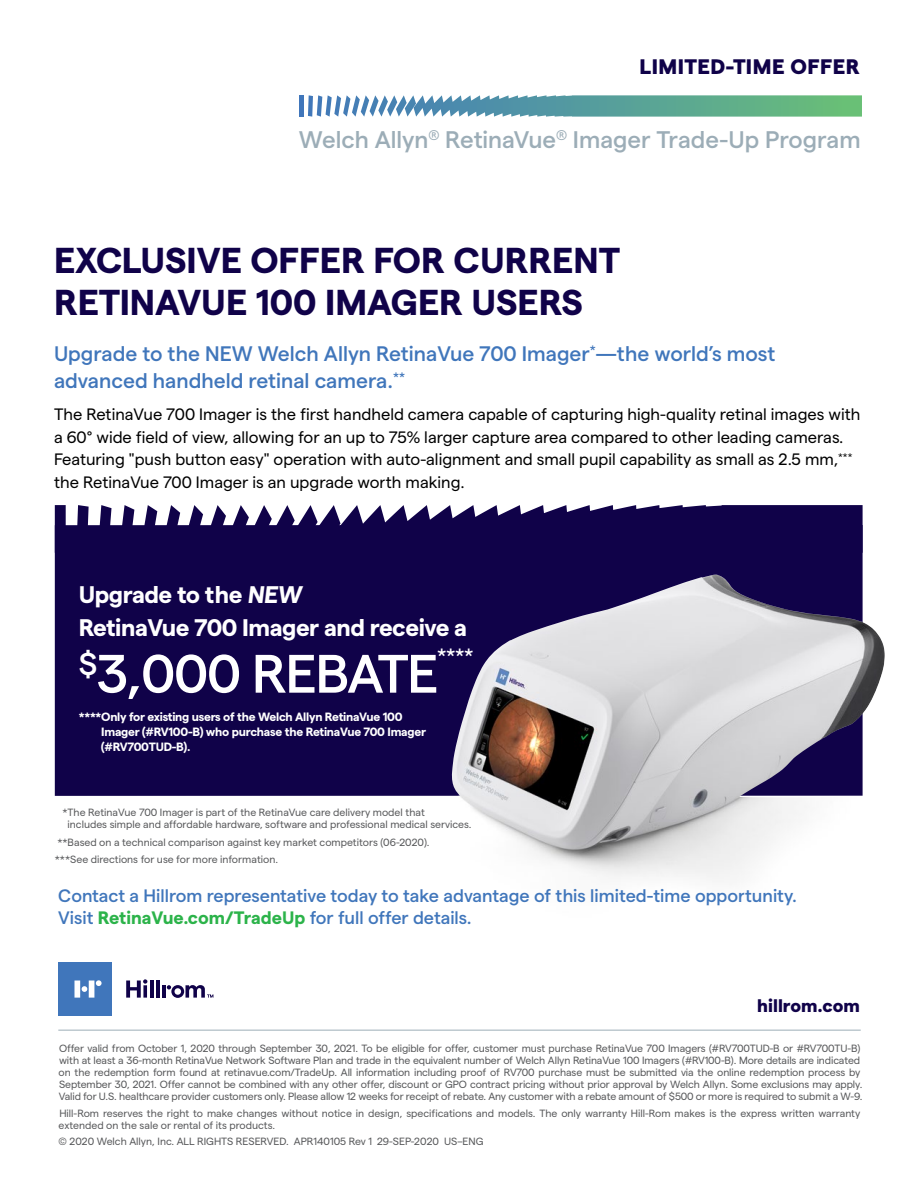
<style>
.page{position:relative;width:918px;height:1188px;background:#fff}
.page>*{position:absolute;margin:0;border:0;box-sizing:border-box;transform-origin:0 0}
.t1{font:500 54px "Matter";letter-spacing:-.02em;color:#fff}
.t2{font:700 36px/42px "Matter";color:#100249}
.t3{font:700 24px/33px "Matter";letter-spacing:-.02em;color:#fff}
.t4{font:500 24px "Matter";color:#9cadb7}
.t5{font:500 21px/27px "Matter";color:#4076bb}
.t6{font:800 21px "Matter";letter-spacing:.025em;color:#100249}
.t7{font:500 19.2px "Matter";color:#fff}
.t8{font:500 18px/22.5px "Matter";color:#4076bb}
.t9{font:800 18px "Matter";color:#100249}
.t10{font:16.5px/22.5px "Matter";color:#000}
.t11{font:700 12px/15px "Matter";letter-spacing:-.02em;color:#fff}
.t12{font:10.5px/12px "Matter";letter-spacing:-.01em;color:#58595b}
.s1{font-weight:700;color:#2cb34a}
</style>
<div class="page">
<hr style="left:58px;top:1030px;width:803px;height:1px;background:#9cadb7">
<div style="left:58px;top:962px;width:54px;height:54px;background:#4076bb"></div>
<hr style="left:150px;top:980px;width:3px;height:18px;background:#100249">
<hr style="left:156px;top:980px;width:4px;height:18px;background:#100249">
<hr style="left:162px;top:985px;width:4px;height:13px;background:#100249">
<svg style="left:126px;top:979px;width:21px;height:19px"></svg>
<svg style="left:74px;top:980px;width:28px;height:18px"></svg>
<svg style="left:167px;top:985px;width:46px;height:13px"></svg>
<div style="left:299px;top:95px;width:5px;height:22px;background:#4076bb"></div>
<svg style="left:308px;top:95px;width:554px;height:22px;background:#77b2ab"></svg>
<div style="left:55px;top:525px;width:808px;height:271px;background:#100249"></div>
<svg style="left:55px;top:505px;width:808px;height:48px"></svg>
<img style="left:298px;top:575px;width:587px;height:304px">
<h3 class="t6" style="left:640px;top:51px;width:222px">LIMITED-TIME OFFER</h3>
<h3 class="t4" style="left:299px;top:122px;width:563px">Welch Allyn<sup>®</sup> RetinaVue<sup>®</sup> Imager Trade-Up Program</h3>
<h2 class="t2" style="left:54px;top:236px;width:568px">EXCLUSIVE OFFER FOR CURRENT<br>RETINAVUE 100 IMAGER USERS</h2>
<h3 class="t5" style="left:54px;top:339px;width:723px">Upgrade to the NEW Welch Allyn RetinaVue 700 Imager<sup>*</sup>—the world’s most advanced handheld retinal camera.<sup>**</sup></h3>
<p class="t10" style="left:54px;top:402px;width:808px">The RetinaVue 700 Imager is the first handheld camera capable of capturing high-quality retinal images with a 60° wide field of view, allowing for an up to 75% larger capture area compared to other leading cameras.<br>Featuring "push button easy" operation with auto-alignment and small pupil capability as small as 2.5 mm,<sup>*** </sup>the RetinaVue 700 Imager is an upgrade worth making.</p>
<h3 class="t3" style="left:79px;top:576px;width:390px">Upgrade to the NEW<br>RetinaVue 700 Imager and receive a</h3>
<h1 class="t1" style="left:79px;top:634px;width:361px"><sup>$</sup>3,000 REBATE</h1>
<h3 class="t7" style="left:437px;top:641px;width:38px">****</h3>
<p class="t11" style="left:101px;top:708px;width:326px;text-indent:-22px">****Only for existing users of the Welch Allyn RetinaVue 100<br>Imager (#RV100-B) who purchase the RetinaVue 700 Imager (#RV700TUD-B).</p>
<p class="t12" style="left:68px;top:806px;width:405px;text-indent:-5px">*The RetinaVue 700 Imager is part of the RetinaVue care delivery model that<br>includes simple and affordable hardware, software and professional medical services.</p>
<p class="t12" style="left:55px;top:833px;width:376px;line-height:17.4px">**Based on a technical comparison against key market competitors (06-2020). ***See directions for use for more information.</p>
<h3 class="t8" style="left:58px;top:883px;width:740px">Contact a Hillrom representative today to take advantage of this limited-time opportunity.<br>Visit <span class="s1">RetinaVue.com/TradeUp</span> for full offer details.</h3>
<h3 class="t9" style="left:757px;top:992px;width:104px">hillrom.com</h3>
<p class="t12" style="left:59px;top:1042px;width:805px">Offer valid from October 1, 2020 through September 30, 2021. To be eligible for offer, customer must purchase RetinaVue 700 Imagers (#RV700TUD-B or #RV700TU-B) with at least a 36-month RetinaVue Network Software Plan and trade in the equivalent number of Welch Allyn RetinaVue 100 Imagers (#RV100-B). More details are indicated on the redemption form found at retinavue.com/TradeUp. All information including proof of RV700 purchase must be submitted via the online redemption process by September 30, 2021. Offer cannot be combined with any other offer, discount or GPO contract pricing without prior approval by Welch Allyn. Some exclusions may apply.<br>Valid for U.S. healthcare provider customers only. Please allow 12 weeks for receipt of rebate. Any customer with a rebate amount of $500 or more is required to submit a W-9.</p>
<p class="t12" style="left:59px;top:1106px;width:803px">Hill-Rom reserves the right to make changes without notice in design, specifications and models. The only warranty Hill-Rom makes is the express written warranty extended on the sale or rental of its products.</p>
<p class="t12" style="left:59px;top:1134px;width:426px">© 2020 Welch Allyn, Inc. ALL RIGHTS RESERVED. APR140105 Rev 1 29-SEP-2020 US–ENG</p>
</div>
